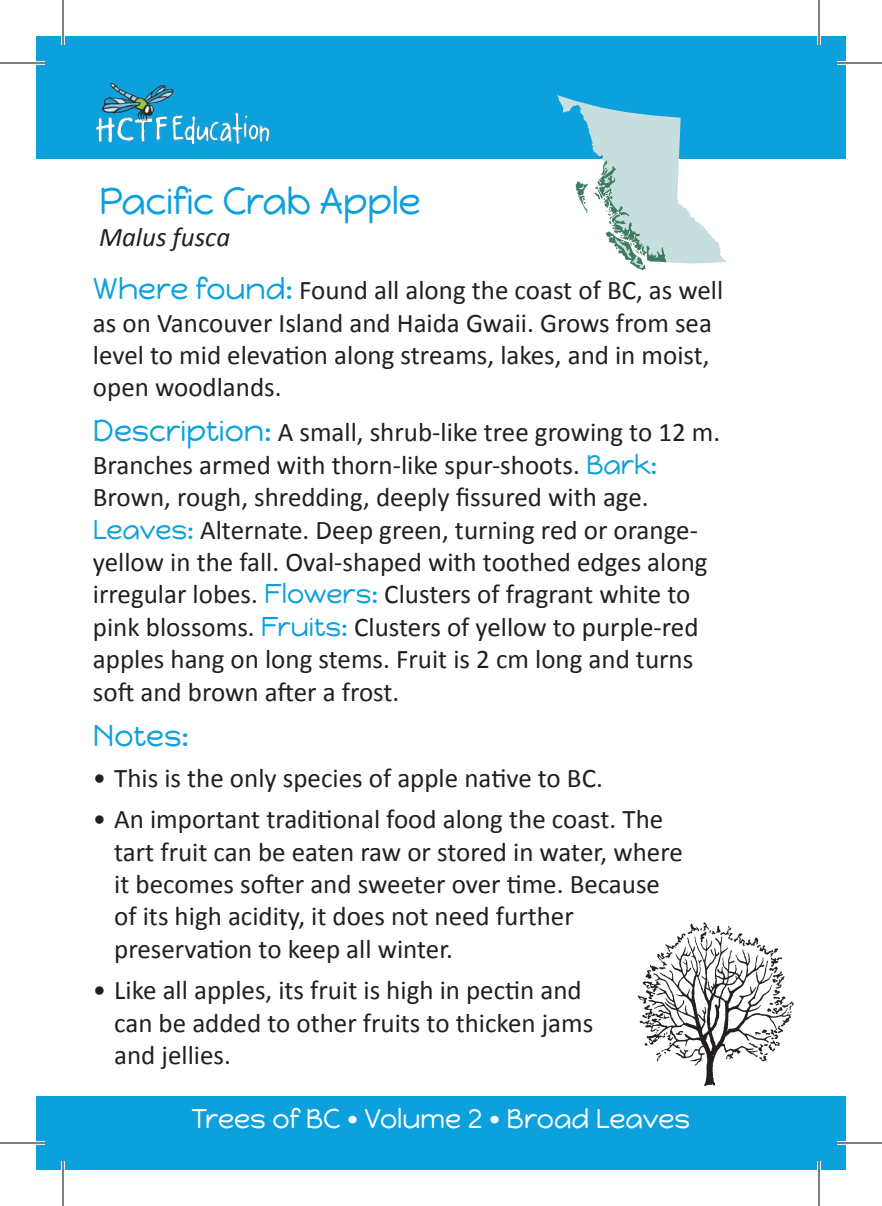
<style>
.page{position:relative;width:882px;height:1206px;background:#fff}
.page>*{position:absolute;margin:0;border:0;box-sizing:border-box;transform-origin:0 0}
.t1{font:37.5px "Happy Monkey";letter-spacing:-.01em;color:#0ca0dc}
.t2{font:30px "Happy Monkey";color:#0ca0dc}
.t3{font:27px/32.4px "Calibri";color:#231f20}
.t4{font:27px "Happy Monkey";color:#fff}
.s1{font-style:italic}
.s2{font-family:"Happy Monkey";font-size:30px;color:#0ca0dc}
.s3{font-family:"Happy Monkey";color:#0ca0dc}
</style>
<div class="page">
<div style="left:36px;top:36px;width:810px;height:122px;background:#0ca0dc"></div>
<div style="left:36px;top:1096px;width:810px;height:74px;background:#0ca0dc"></div>
<img style="left:96px;top:82px;width:174px;height:63px">
<img style="left:637px;top:922px;width:157px;height:165px">
<svg style="left:557px;top:95px;width:169px;height:175px"></svg>
<svg style="left:36px;top:61px;width:9px;height:4px"></svg>
<svg style="left:837px;top:61px;width:9px;height:4px"></svg>
<svg style="left:36px;top:1141px;width:9px;height:4px"></svg>
<svg style="left:837px;top:1141px;width:9px;height:4px"></svg>
<svg style="left:61px;top:36px;width:4px;height:9px"></svg>
<svg style="left:61px;top:1161px;width:4px;height:9px"></svg>
<svg style="left:817px;top:36px;width:4px;height:9px"></svg>
<svg style="left:817px;top:1161px;width:4px;height:9px"></svg>
<hr style="left:0;top:62px;width:45px;height:2px;background:#000">
<hr style="left:837px;top:62px;width:45px;height:2px;background:#000">
<hr style="left:0;top:1142px;width:45px;height:2px;background:#000">
<hr style="left:837px;top:1142px;width:45px;height:2px;background:#000">
<hr style="left:62px;top:0;width:2px;height:45px;background:#000">
<hr style="left:62px;top:1161px;width:2px;height:45px;background:#000">
<hr style="left:818px;top:0;width:2px;height:45px;background:#000">
<hr style="left:818px;top:1161px;width:2px;height:45px;background:#000">
<h1 class="t1" style="left:99px;top:178px;width:324px">Pacific Crab Apple</h1>
<p class="t3" style="left:93px;top:211px;width:632px;line-height:52.8px"><span class="s1">Malus fusca<br></span><span class="s2">Where found:</span> Found all along the coast of BC, as well</p>
<p class="t3" style="left:93px;top:306px;width:621px;text-align:justify">as on Vancouver Island and Haida Gwaii. Grows from sea level to mid elevation along streams, lakes, and in moist, open woodlands.</p>
<p class="t3" style="left:93px;top:416px;width:629px"><span class="s2">Description:</span> A small, shrub-like tree growing to 12 m.<br>Branches armed with thorn-like spur-shoots. <span class="s3">Bark:<br></span>Brown, rough, shredding, deeply fissured with age.<br><span class="s3">Leaves:</span> Alternate. Deep green, turning red or orange&shy;yellow in the fall. Oval-shaped with toothed edges along irregular lobes. <span class="s3">Flowers:</span> Clusters of fragrant white to pink blossoms. <span class="s3">Fruits:</span> Clusters of yellow to purple-red apples hang on long stems. Fruit is 2 cm long and turns soft and brown after a frost.</p>
<p class="t2" style="left:93px;top:717px;width:98px">Notes:</p>
<p class="t3" style="left:93px;top:762px;width:511px">• This is the only species of apple native to BC.</p>
<p class="t3" style="left:114px;top:803px;width:570px;text-indent:-21px">• An important traditional food along the coast. The tart fruit can be eaten raw or stored in water, where it becomes softer and sweeter over time. Because of its high acidity, it does not need further preservation to keep all winter.</p>
<p class="t3" style="left:114px;top:974px;width:481px;text-indent:-21px">• Like all apples, its fruit is high in pectin and can be added to other fruits to thicken jams and jellies.</p>
<p class="t4" style="left:192px;top:1102px;width:500px">Trees of BC • Volume 2 • Broad Leaves</p>
</div>
